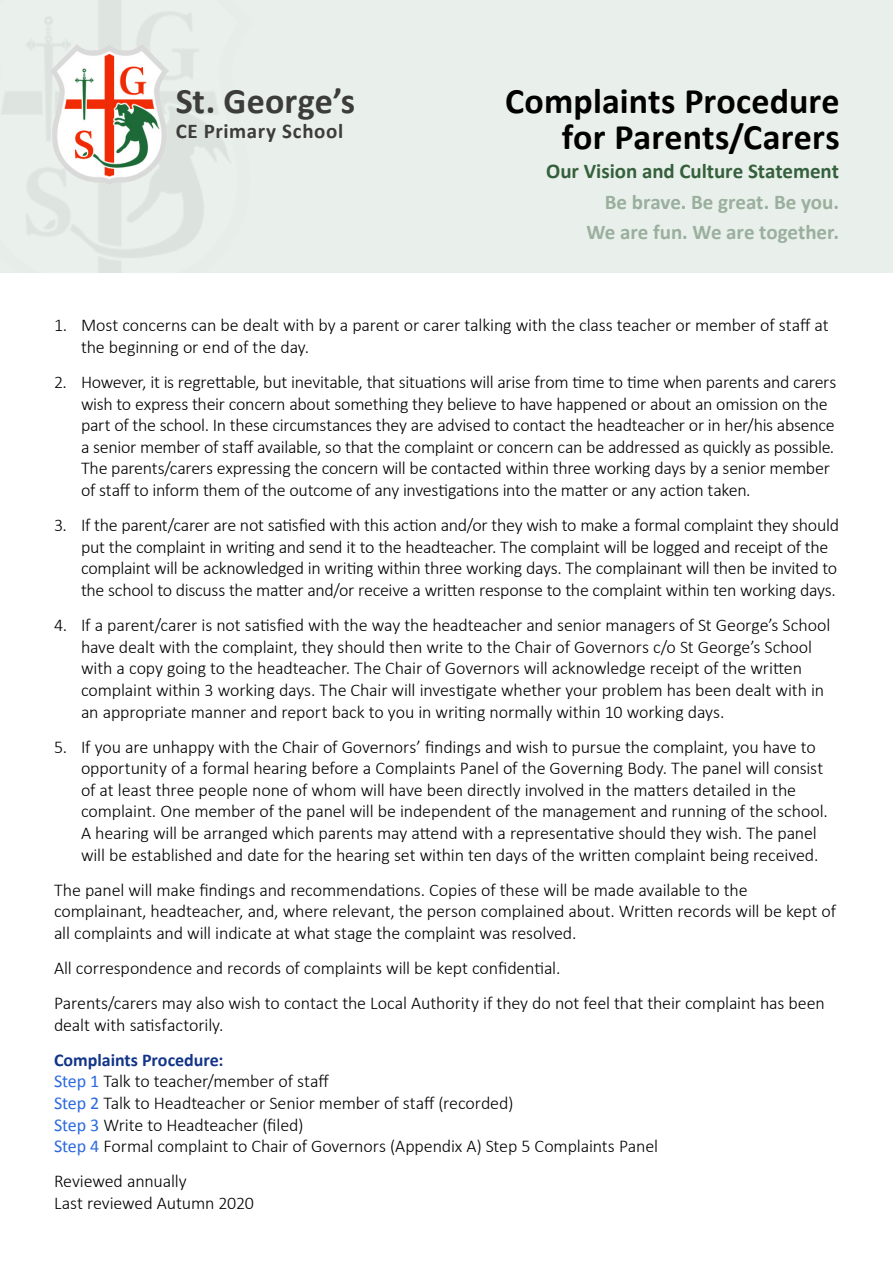
<style>
.page{position:relative;width:893px;height:1263px;background:#fff}
.page>*{position:absolute;margin:0;border:0;box-sizing:border-box;transform-origin:0 0}
.t1{font:700 36px/36px "Calibri";letter-spacing:.005em;color:#000;text-align:right}
.t2{font:700 36px "Calibri";letter-spacing:.005em;color:#3c3c3b}
.t3{font:700 21px/30px "Calibri";letter-spacing:-.005em;color:#9aaf9e;text-align:right}
.t4{font:700 21px "Calibri";letter-spacing:-.005em;color:#35603c}
.t5{font:700 21px "Calibri";letter-spacing:.03em;color:#3c3c3b}
.t6{font:300 18px/21.6px "Calibri";letter-spacing:-.01em;color:#000}
.s1{font-weight:700;color:#123588}
.s2{font-weight:400;color:#2d6ade}
</style>
<div class="page">
<div style="left:0;top:1px;width:893px;height:272px;background:#e9f0eb"></div>
<img style="left:45px;top:37px;width:127px;height:155px">
<h1 class="t2" style="left:176px;top:75px;width:181px">St. George’s</h1>
<p class="t5" style="left:176px;top:116px;width:169px">CE Primary School</p>
<h1 class="t1" style="left:505px;top:81px;width:336px">Complaints Procedure for Parents/Carers</h1>
<p class="t4" style="left:546px;top:157px;width:294px">Our Vision and Culture Statement</p>
<p class="t3" style="left:586px;top:186px;width:254px">Be brave. Be great. Be you.<br>We are fun. We are together.</p>
<p class="t6" style="left:81px;top:314px;width:749px;text-indent:-27px">1. Most concerns can be dealt with by a parent or carer talking with the class teacher or member of staff at the beginning or end of the day.</p>
<p class="t6" style="left:81px;top:371px;width:757px;text-indent:-27px">2. However, it is regrettable, but inevitable, that situations will arise from time to time when parents and carers wish to express their concern about something they believe to have happened or about an omission on the part of the school. In these circumstances they are advised to contact the headteacher or in her/his absence a senior member of staff available, so that the complaint or concern can be addressed as quickly as possible.<br>The parents/carers expressing the concern will be contacted within three working days by a senior member of staff to inform them of the outcome of any investigations into the matter or any action taken.</p>
<p class="t6" style="left:81px;top:514px;width:759px;text-indent:-27px">3. If the parent/carer are not satisfied with this action and/or they wish to make a formal complaint they should put the complaint in writing and send it to the headteacher. The complaint will be logged and receipt of the complaint will be acknowledged in writing within three working days. The complainant will then be invited to the school to discuss the matter and/or receive a written response to the complaint within ten working days.</p>
<p class="t6" style="left:81px;top:614px;width:751px;text-indent:-27px">4. If a parent/carer is not satisfied with the way the headteacher and senior managers of St George’s School have dealt with the complaint, they should then write to the Chair of Governors c/o St George’s School with a copy going to the headteacher. The Chair of Governors will acknowledge receipt of the written complaint within 3 working days. The Chair will investigate whether your problem has been dealt with in an appropriate manner and report back to you in writing normally within 10 working days.</p>
<p class="t6" style="left:81px;top:736px;width:748px;text-indent:-27px">5. If you are unhappy with the Chair of Governors’ findings and wish to pursue the complaint, you have to opportunity of a formal hearing before a Complaints Panel of the Governing Body. The panel will consist of at least three people none of whom will have been directly involved in the matters detailed in the complaint. One member of the panel will be independent of the management and running of the school.<br>A hearing will be arranged which parents may attend with a representative should they wish. The panel will be established and date for the hearing set within ten days of the written complaint being received.</p>
<p class="t6" style="left:54px;top:879px;width:783px">The panel will make findings and recommendations. Copies of these will be made available to the complainant, headteacher, and, where relevant, the person complained about. Written records will be kept of all complaints and will indicate at what stage the complaint was resolved.</p>
<p class="t6" style="left:54px;top:950px;width:772px;line-height:35.1px">All correspondence and records of complaints will be kept confidential.<br>Parents/carers may also wish to contact the Local Authority if they do not feel that their complaint has been</p>
<p class="t6" style="left:54px;top:1014px;width:171px">dealt with satisfactorily.</p>
<p class="t6" style="left:54px;top:1049px;width:606px"><span class="s1">Complaints Procedure:<br></span><span class="s2">Step 1</span> Talk to teacher/member of staff<br><span class="s2">Step 2</span> Talk to Headteacher or Senior member of staff (recorded)<br><span class="s2">Step 3</span> Write to Headteacher (filed)<br><span class="s2">Step 4</span> Formal complaint to Chair of Governors (Appendix A) Step 5 Complaints Panel</p>
<p class="t6" style="left:54px;top:1170px;width:201px">Reviewed annually<br>Last reviewed Autumn 2020</p>
</div>
